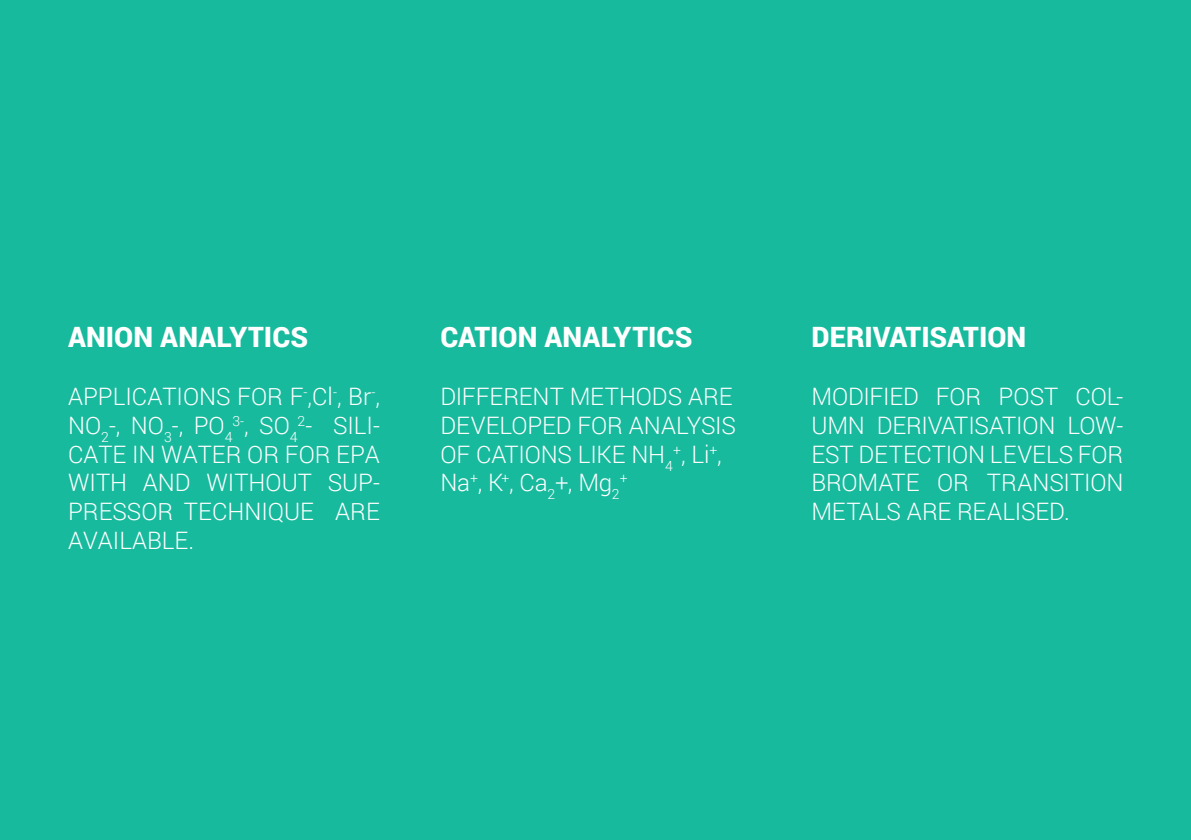
<style>
.page{position:relative;width:1191px;height:840px;background:#fff}
.page>*{position:absolute;margin:0;border:0;box-sizing:border-box;transform-origin:0 0}
.t1{font:900 28px "Roboto";color:#fff}
.t2{font:300 24px/28.8px "Roboto";color:#fff}
.t3{font:300 14px "Roboto";color:#fff}
.s1{font-size:24px}
</style>
<div class="page">
<div style="left:0;top:0;width:1191px;height:839px;background:#17ba9d"></div>
<p class="t1" style="left:68px;top:317px;width:242px">ANION ANALYTICS</p>
<p class="t2" style="left:68px;top:381px;width:313px">APPLICATIONS FOR F<sup>-</sup>,Cl<sup>-</sup>, Br<sup>-</sup>,<br>NO<sub>2</sub>-, NO<sub>3</sub>-, PO<sub>4</sub></p>
<p class="t2" style="left:68px;top:409px;width:313px;text-align:justify;text-indent:229px"><sup>2</sup>- SILI-CATE IN WATER OR FOR EPA WITH AND WITHOUT SUP-PRESSOR TECHNIQUE ARE AVAILABLE.</p>
<p class="t3" style="left:232px;top:411px;width:67px">3-<span class="s1">, SO</span>4</p>
<p class="t1" style="left:440px;top:317px;width:253px">CATION ANALYTICS</p>
<p class="t2" style="left:440px;top:381px;width:297px">DIFFERENT METHODS ARE<br>DEVELOPED FOR ANALYSIS<br>OF CATIONS LIKE NH<sub>4</sub><sup>+</sup>, Li<sup>+</sup>,<br>Na<sup>+</sup>, K<sup>+</sup>, Ca<sub>2</sub>+, Mg<sub>2</sub></p>
<p class="t3" style="left:620px;top:468px;width:9px">+</p>
<p class="t1" style="left:811px;top:317px;width:216px">DERIVATISATION</p>
<p class="t2" style="left:811px;top:381px;width:313px;text-align:justify">MODIFIED FOR POST COL-UMN DERIVATISATION LOW-EST DETECTION LEVELS FOR BROMATE OR TRANSITION METALS ARE REALISED.</p>
</div>
